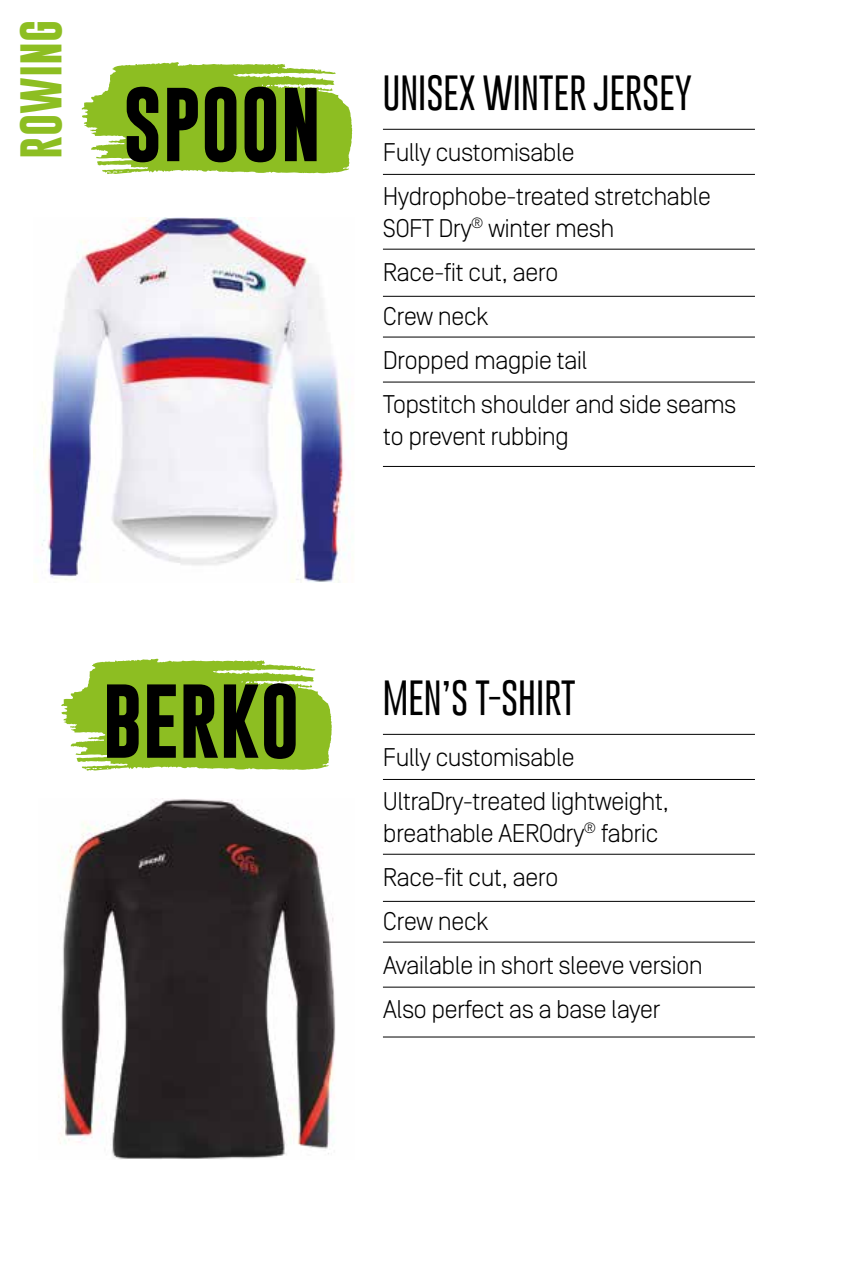
<style>
.page{position:relative;width:851px;height:1276px;background:#fff}
.page>*{position:absolute;margin:0;border:0;box-sizing:border-box;transform-origin:0 0}
.t1{font:700 75px "Gobold";color:#000}
.t2{font:700 42px "Gobold";color:#8dbe22}
.t3{font:100 36px "Gobold";color:#000}
.t4{font:300 25.5px/43.8px "Simplon Norm";letter-spacing:-.03em;color:#000}
</style>
<div class="page">
<img style="left:34px;top:217px;width:312px;height:365px">
<img style="left:58px;top:799px;width:278px;height:360px">
<hr style="left:383px;top:174px;width:371px;height:1px;background:#000">
<hr style="left:383px;top:779px;width:371px;height:1px;background:#000">
<hr style="left:383px;top:129px;width:371px;height:1px;background:#000">
<hr style="left:383px;top:734px;width:371px;height:1px;background:#000">
<hr style="left:383px;top:249px;width:371px;height:1px;background:#000">
<hr style="left:383px;top:853px;width:371px;height:1px;background:#000">
<hr style="left:383px;top:296px;width:371px;height:1px;background:#000">
<hr style="left:383px;top:901px;width:371px;height:1px;background:#000">
<hr style="left:383px;top:336px;width:371px;height:1px;background:#000">
<hr style="left:383px;top:941px;width:371px;height:1px;background:#000">
<hr style="left:383px;top:381px;width:371px;height:1px;background:#000">
<hr style="left:383px;top:986px;width:371px;height:1px;background:#000">
<hr style="left:383px;top:466px;width:371px;height:1px;background:#000">
<hr style="left:383px;top:1036px;width:371px;height:1px;background:#000">
<svg style="left:82px;top:62px;width:270px;height:112px;background:#a0c847"></svg>
<svg style="left:61px;top:658px;width:271px;height:113px"></svg>
<h2 class="t2" style="left:14px;top:159px;width:141px;rotate:-90deg">ROWING</h2>
<h1 class="t1" style="left:123px;top:76px;width:200px">SPOON</h1>
<h3 class="t3" style="left:383px;top:70px;width:310px">UNISEX WINTER JERSEY</h3>
<p class="t4" style="left:383px;top:130px;width:330px">Fully customisable<br>Hydrophobe-treated stretchable</p>
<p class="t4" style="left:383px;top:206px;width:355px">SOFT Dry<sup>®</sup> winter mesh<br>Race-fit cut, aero<br>Crew neck<br>Dropped magpie tail<br>Topstitch shoulder and side seams</p>
<p class="t4" style="left:383px;top:414px;width:187px">to prevent rubbing</p>
<h1 class="t1" style="left:102px;top:672px;width:199px">BERKO</h1>
<h3 class="t3" style="left:383px;top:675px;width:194px">MEN’S T-SHIRT</h3>
<p class="t4" style="left:383px;top:735px;width:288px">Fully customisable<br>UltraDry-treated lightweight,</p>
<p class="t4" style="left:383px;top:811px;width:321px">breathable AEROdry<sup>®</sup> fabric<br>Race-fit cut, aero<br>Crew neck<br>Available in short sleeve version<br>Also perfect as a base layer</p>
</div>
